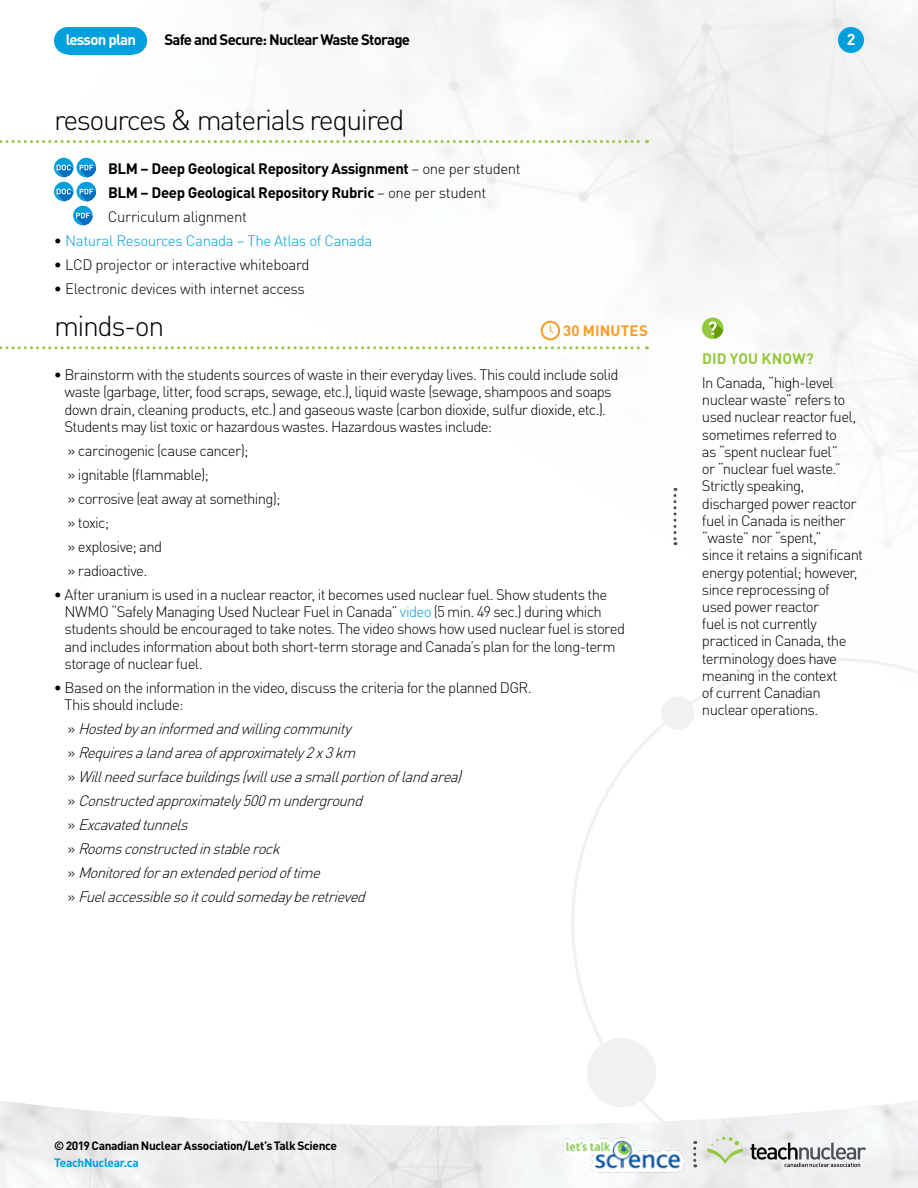
<style>
.page{position:relative;width:918px;height:1188px;background:#fff}
.page>*{position:absolute;margin:0;border:0;box-sizing:border-box;transform-origin:0 0}
.t1{font:300 28.5px "DIN Pro";letter-spacing:-.05em;color:#000}
.t2{font:700 15.75px "DIN Pro";color:#fff}
.t3{font:300 15px/17.2px "DIN Pro";letter-spacing:-.045em;color:#000}
.t4{font:italic 300 15px/24px "DIN Pro";color:#000}
.t5{font:700 15px/24px "DIN Pro";letter-spacing:-.025em;color:#000}
.t6{font:300 15px "DIN Pro";letter-spacing:-.025em;color:#000}
.t7{font:300 15px "DIN Pro";letter-spacing:-.025em;color:#00a0dd}
.t8{font:700 15px "DIN Pro";letter-spacing:-.05em;color:#000}
.t9{font:700 15px "DIN Pro";letter-spacing:.005em;color:#95c93d}
.t10{font:700 15px "DIN Pro";letter-spacing:-.05em;color:#fff}
.t11{font:700 15px "DIN Pro";letter-spacing:.01em;color:#f99d25}
.t12{font:700 12px "DIN Pro";letter-spacing:-.035em;color:#000}
.t13{font:700 12px "DIN Pro";letter-spacing:-.03em;color:#00a0dd}
.s1{font-weight:300}
.s2{color:#000}
.s3{color:#00a0dd}
.s4{font-style:normal}
</style>
<div class="page">
<img style="left:43px;top:0;width:875px;height:546px">
<svg style="left:572px;top:658px;width:346px;height:443px"></svg>
<img style="left:0;top:1101px;width:918px;height:87px">
<img style="left:564px;top:1130px;width:123px;height:47px">
<svg style="left:750px;top:1143px;width:116px;height:24px"></svg>
<svg style="left:707px;top:1137px;width:36px;height:27px"></svg>
<svg style="left:693px;top:1141px;width:3px;height:26px"></svg>
<div style="left:68px;top:27px;width:65px;height:27px;background:#00a0dd"></div>
<div style="left:54px;top:27px;width:28px;height:27px;background:#00a0dd;border-radius:50%"></div>
<div style="left:119px;top:27px;width:28px;height:27px;background:#00a0dd;border-radius:50%"></div>
<div style="left:838px;top:27px;width:26px;height:26px;background:#00a0dd;border-radius:50%"></div>
<svg style="left:0;top:140px;width:647px;height:3px"></svg>
<svg style="left:0;top:346px;width:647px;height:3px"></svg>
<svg style="left:54px;top:158px;width:42px;height:67px"></svg>
<svg style="left:541px;top:321px;width:19px;height:19px"></svg>
<svg style="left:702px;top:318px;width:21px;height:21px"></svg>
<svg style="left:674px;top:488px;width:2px;height:57px"></svg>
<p class="t10" style="left:66px;top:30px;width:72px">lesson plan</p>
<p class="t8" style="left:164px;top:30px;width:247px">Safe and Secure: Nuclear Waste Storage</p>
<p class="t2" style="left:847px;top:29px;width:10px">2</p>
<h1 class="t1" style="left:54px;top:100px;width:352px">resources &amp; materials required</h1>
<p class="t5" style="left:108px;top:156px;width:414px">BLM – Deep Geological Repository Assignment <span class="s1">– one per student<br></span>BLM – Deep Geological Repository Rubric <span class="s1">– one per student<br>Curriculum alignment</span></p>
<p class="t7" style="left:54px;top:230px;width:320px"><span class="s2">•</span> Natural Resources Canada – The Atlas of Canada</p>
<p class="t6" style="left:54px;top:254px;width:257px">• LCD projector or interactive whiteboard</p>
<p class="t6" style="left:54px;top:278px;width:252px">• Electronic devices with internet access</p>
<h1 class="t1" style="left:54px;top:306px;width:112px">minds-on</h1>
<p class="t11" style="left:563px;top:320px;width:86px">30 MINUTES</p>
<p class="t3" style="left:64px;top:365px;width:555px;text-indent:-10px">• Brainstorm with the students sources of waste in their everyday lives. This could include solid waste (garbage, litter, food scraps, sewage, etc.), liquid waste (sewage, shampoos and soaps down drain, cleaning products, etc.) and gaseous waste (carbon dioxide, sulfur dioxide, etc.).<br>Students may list toxic or hazardous wastes. Hazardous wastes include:</p>
<p class="t3" style="left:67px;top:438px;width:215px;line-height:24px">» carcinogenic (cause cancer);<br>» ignitable (flammable);<br>» corrosive (eat away at something); » toxic;<br>» explosive; and<br>» radioactive.</p>
<p class="t3" style="left:64px;top:585px;width:562px;text-indent:-10px">• After uranium is used in a nuclear reactor, it becomes used nuclear fuel. Show students the NWMO “Safely Managing Used Nuclear Fuel in Canada” <span class="s3">video</span> (5 min. 49 sec.) during which students should be encouraged to take notes. The video shows how used nuclear fuel is stored and includes information about both short-term storage and Canada’s plan for the long-term storage of nuclear fuel.</p>
<p class="t3" style="left:64px;top:678px;width:469px;text-indent:-10px">• Based on the information in the video, discuss the criteria for the planned DGR.<br>This should include:</p>
<p class="t4" style="left:67px;top:716px;width:400px"><span class="s4">»</span> Hostedbyaninformedandwillingcommunity<br><span class="s4">»</span> Requiresalandareaofapproximately2x3km<br><span class="s4">»</span> Willneedsurfacebuildings(willuseasmallportionoflandarea) <span class="s4">»</span> Constructedapproximately500m underground<br><span class="s4">»</span> Excavatedtunnels<br><span class="s4">»</span> Roomsconstructedinstablerock<br><span class="s4">»</span> Monitoredforanextendedperiodoftime<br><span class="s4">»</span> Fuelaccessiblesoitcouldsomedayberetrieved</p>
<p class="t9" style="left:702px;top:348px;width:113px">DID YOU KNOW?</p>
<p class="t3" style="left:702px;top:373px;width:163px">In Canada, “high-level nuclear waste” refers to used nuclear reactor fuel, sometimes referred to<br>as “spent nuclear fuel”<br>or “nuclear fuel waste.”<br>Strictly speaking, discharged power reactor fuel in Canada is neither “waste” nor “spent,”<br>since it retains a significant energy potential; however, since reprocessing of used power reactor<br>fuel is not currently practiced in Canada, the terminology does have meaning in the context<br>of current Canadian nuclear operations.</p>
<p class="t12" style="left:54px;top:1138px;width:285px">© 2019 Canadian Nuclear Association/Let’s Talk Science</p>
<p class="t13" style="left:54px;top:1155px;width:86px">TeachNuclear.ca</p>
</div>
